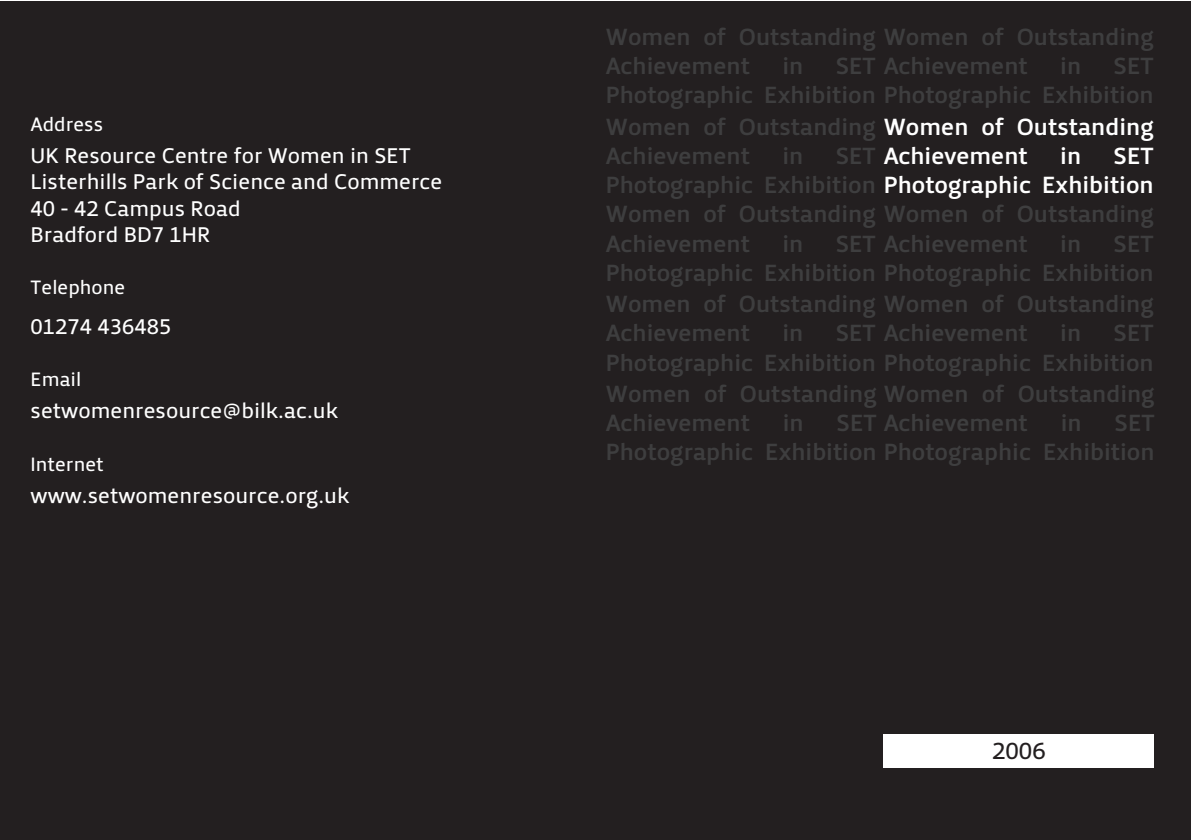
<style>
.page{position:relative;width:1191px;height:840px;background:#fff}
.page>*{position:absolute;margin:0;border:0;box-sizing:border-box;transform-origin:0 0}
.t1{font:24.2px/29px "Priva Three Pro";color:#3e3e3f}
.t2{font:24.2px/29px "Priva Three Pro";color:#fff}
.t3{font:24px "Priva Two Pro";color:#231f20}
.t4{font:22px/26.4px "Priva Two Pro";color:#fff}
.t5{font:20px "Priva Two Pro";color:#fff}
.s1{color:#3e3e3f}
</style>
<div class="page">
<div style="left:0;top:1px;width:1190px;height:838px;background:#231f20"></div>
<div style="left:883px;top:733px;width:271px;height:34px;background:#fff"></div>
<p class="t5" style="left:31px;top:111px;width:74px">Address</p>
<p class="t4" style="left:31px;top:142px;width:413px">UK Resource Centre for Women in SET<br>Listerhills Park of Science and Commerce<br>40 - 42 Campus Road<br>Bradford BD7 1HR</p>
<p class="t5" style="left:31px;top:275px;width:96px">Telephone</p>
<p class="t4" style="left:31px;top:313px;width:142px">01274 436485</p>
<p class="t5" style="left:31px;top:366px;width:52px">Email</p>
<p class="t4" style="left:31px;top:397px;width:309px">setwomenresource@bilk.ac.uk</p>
<p class="t5" style="left:31px;top:451px;width:75px">Internet</p>
<p class="t4" style="left:31px;top:482px;width:320px">www.setwomenresource.org.uk</p>
<p class="t1" style="left:835px;top:22px;width:319px;text-indent:-230px">Women of Outstanding Women of Outstanding<br>SET Achievement</p>
<p class="t1" style="left:606px;top:51px;width:145px">Achievement</p>
<p class="t1" style="left:782px;top:51px;width:22px">in</p>
<p class="t1" style="left:1060px;top:51px;width:22px">in</p>
<p class="t1" style="left:606px;top:51px;width:549px;text-align:right">SET<br>Photographic Exhibition Photographic Exhibition</p>
<p class="t2" style="left:835px;top:112px;width:319px;text-indent:-230px"><span class="s1">Women of Outstanding</span> Women of Outstanding<br><span class="s1">SET</span> Achievement</p>
<p class="t1" style="left:606px;top:141px;width:145px">Achievement</p>
<p class="t1" style="left:782px;top:141px;width:22px">in</p>
<p class="t2" style="left:1060px;top:141px;width:22px">in</p>
<p class="t2" style="left:606px;top:141px;width:549px;text-align:right">SET<br><span class="s1">Photographic Exhibition</span> Photographic Exhibition</p>
<p class="t1" style="left:835px;top:200px;width:319px;text-indent:-230px">Women of Outstanding Women of Outstanding<br>SET Achievement</p>
<p class="t1" style="left:606px;top:229px;width:145px">Achievement</p>
<p class="t1" style="left:782px;top:229px;width:22px">in</p>
<p class="t1" style="left:1060px;top:229px;width:22px">in</p>
<p class="t1" style="left:606px;top:229px;width:549px;text-align:right">SET<br>Photographic Exhibition Photographic Exhibition</p>
<p class="t1" style="left:835px;top:289px;width:319px;text-indent:-230px">Women of Outstanding Women of Outstanding<br>SET Achievement</p>
<p class="t1" style="left:606px;top:318px;width:145px">Achievement</p>
<p class="t1" style="left:782px;top:318px;width:22px">in</p>
<p class="t1" style="left:1060px;top:318px;width:22px">in</p>
<p class="t1" style="left:606px;top:318px;width:549px;text-align:right">SET<br>Photographic Exhibition Photographic Exhibition</p>
<p class="t1" style="left:836px;top:379px;width:319px;text-indent:-231px">Women of Outstanding Women of Outstanding<br>SET Achievement</p>
<p class="t1" style="left:606px;top:408px;width:145px">Achievement</p>
<p class="t1" style="left:783px;top:408px;width:22px">in</p>
<p class="t1" style="left:1060px;top:408px;width:22px">in</p>
<p class="t1" style="left:606px;top:408px;width:550px;text-align:right">SET<br>Photographic Exhibition Photographic Exhibition</p>
<p class="t3" style="left:992px;top:734px;width:55px">2006</p>
</div>
